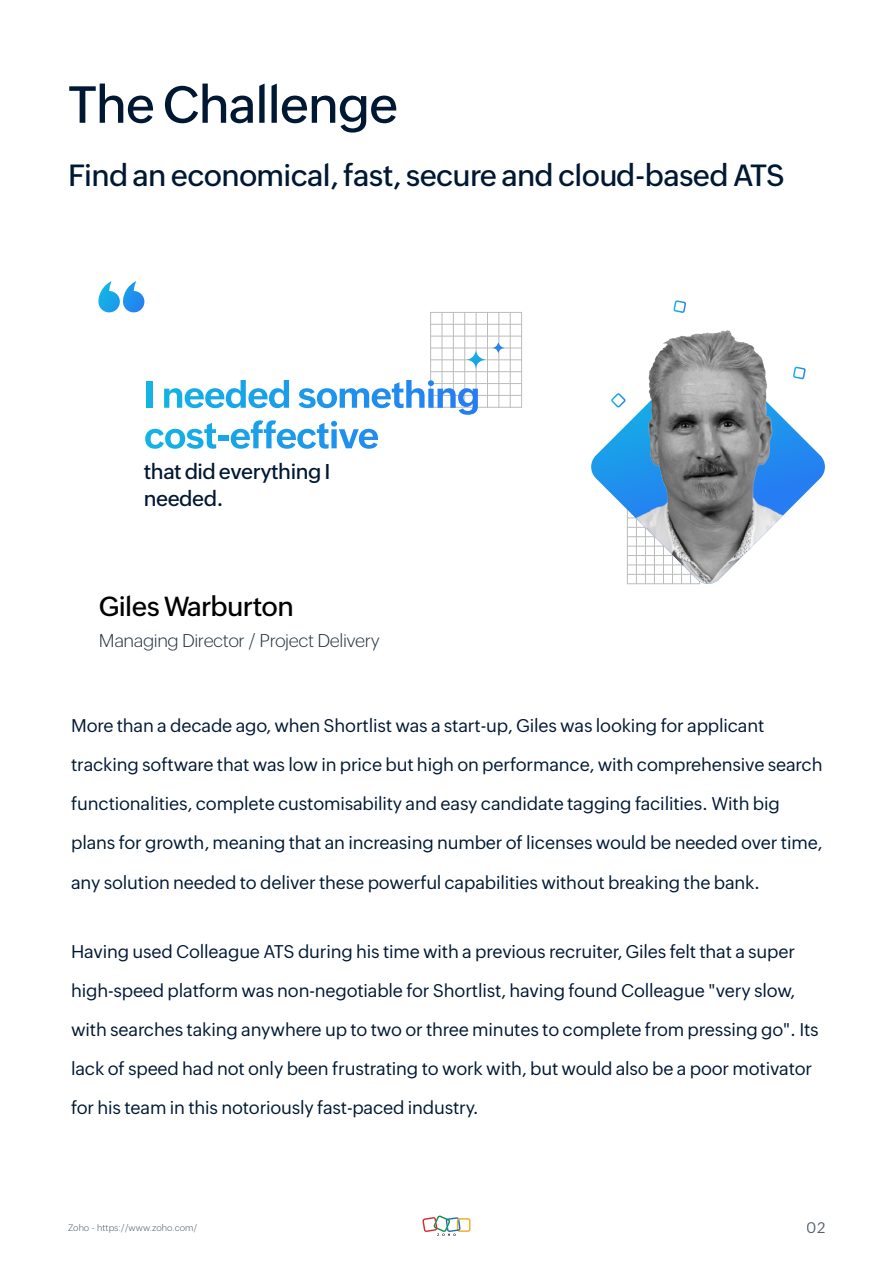
<style>
.page{position:relative;width:893px;height:1263px;background:#fff}
.page>*{position:absolute;margin:0;border:0;box-sizing:border-box;transform-origin:0 0}
.t1{font:500 51px "Zoho Puvi";letter-spacing:-.025em;color:#001833}
.t2{font:500 30px "Zoho Puvi";letter-spacing:-.025em;color:#001833}
.t3{font:500 27px "Zoho Puvi";letter-spacing:-.025em;color:#000}
.t4{font:500 21px/27px "Zoho Puvi";letter-spacing:-.025em;color:#001833}
.t5{font:18px/39px "Zoho Puvi";letter-spacing:-.01em;color:#001833}
.t6{font:300 18px "Zoho Puvi";letter-spacing:-.025em;color:#23313d}
.t7{font:15px "Zoho Puvi";color:#42515e}
.t8{font:300 9px "Zoho Puvi";color:#42515e}
</style>
<div class="page">
<svg style="left:98px;top:281px;width:46px;height:31px"></svg>
<hr style="left:430px;top:312px;width:1px;height:95px;background:#bcbcbc">
<hr style="left:442px;top:312px;width:1px;height:95px;background:#bcbcbc">
<hr style="left:453px;top:312px;width:1px;height:95px;background:#bcbcbc">
<hr style="left:464px;top:312px;width:1px;height:95px;background:#bcbcbc">
<hr style="left:476px;top:312px;width:1px;height:95px;background:#bcbcbc">
<hr style="left:487px;top:312px;width:1px;height:95px;background:#bcbcbc">
<hr style="left:499px;top:312px;width:1px;height:95px;background:#bcbcbc">
<hr style="left:510px;top:312px;width:1px;height:95px;background:#bcbcbc">
<hr style="left:521px;top:312px;width:1px;height:95px;background:#bcbcbc">
<hr style="left:431px;top:312px;width:91px;height:1px;background:#bcbcbc">
<hr style="left:431px;top:324px;width:91px;height:1px;background:#bcbcbc">
<hr style="left:431px;top:336px;width:91px;height:1px;background:#bcbcbc">
<hr style="left:431px;top:348px;width:91px;height:1px;background:#bcbcbc">
<hr style="left:431px;top:360px;width:91px;height:1px;background:#bcbcbc">
<hr style="left:431px;top:371px;width:91px;height:1px;background:#bcbcbc">
<hr style="left:431px;top:383px;width:91px;height:1px;background:#bcbcbc">
<hr style="left:431px;top:395px;width:91px;height:1px;background:#bcbcbc">
<hr style="left:431px;top:407px;width:91px;height:1px;background:#bcbcbc">
<svg style="left:492px;top:342px;width:13px;height:12px"></svg>
<svg style="left:466px;top:350px;width:20px;height:19px"></svg>
<svg style="left:145px;top:380px;width:333px;height:69px"></svg>
<svg style="left:673px;top:300px;width:13px;height:13px"></svg>
<svg style="left:422px;top:1215px;width:48px;height:21px"></svg>
<img style="left:591px;top:330px;width:234px;height:254px">
<svg style="left:610px;top:392px;width:17px;height:17px"></svg>
<h1 class="t1" style="left:68px;top:66px;width:332px">The Challenge</h1>
<h2 class="t2" style="left:68px;top:152px;width:718px">Find an economical, fast, secure and cloud-based ATS</h2>
<p class="t4" style="left:144px;top:456px;width:188px">that did everything I needed.</p>
<h3 class="t3" style="left:99px;top:586px;width:196px">Giles Warburton</h3>
<p class="t6" style="left:99px;top:627px;width:283px">Managing Director / Project Delivery</p>
<p class="t5" style="left:71px;top:705px;width:753px">More than a decade ago, when Shortlist was a start-up, Giles was looking for applicant tracking software that was low in price but high on performance, with comprehensive search functionalities, complete customisability and easy candidate tagging facilities. With big plans for growth, meaning that an increasing number of licenses would be needed over time, any solution needed to deliver these powerful capabilities without breaking the bank.</p>
<p class="t5" style="left:71px;top:930px;width:749px">Having used Colleague ATS during his time with a previous recruiter, Giles felt that a super high-speed platform was non-negotiable for Shortlist, having found Colleague "very slow, with searches taking anywhere up to two or three minutes to complete from pressing go". Its lack of speed had not only been frustrating to work with, but would also be a poor motivator for his team in this notoriously fast-paced industry.</p>
<p class="t8" style="left:68px;top:1221px;width:131px">Zoho - https://www.zoho.com/</p>
<p class="t7" style="left:807px;top:1217px;width:20px">02</p>
</div>
